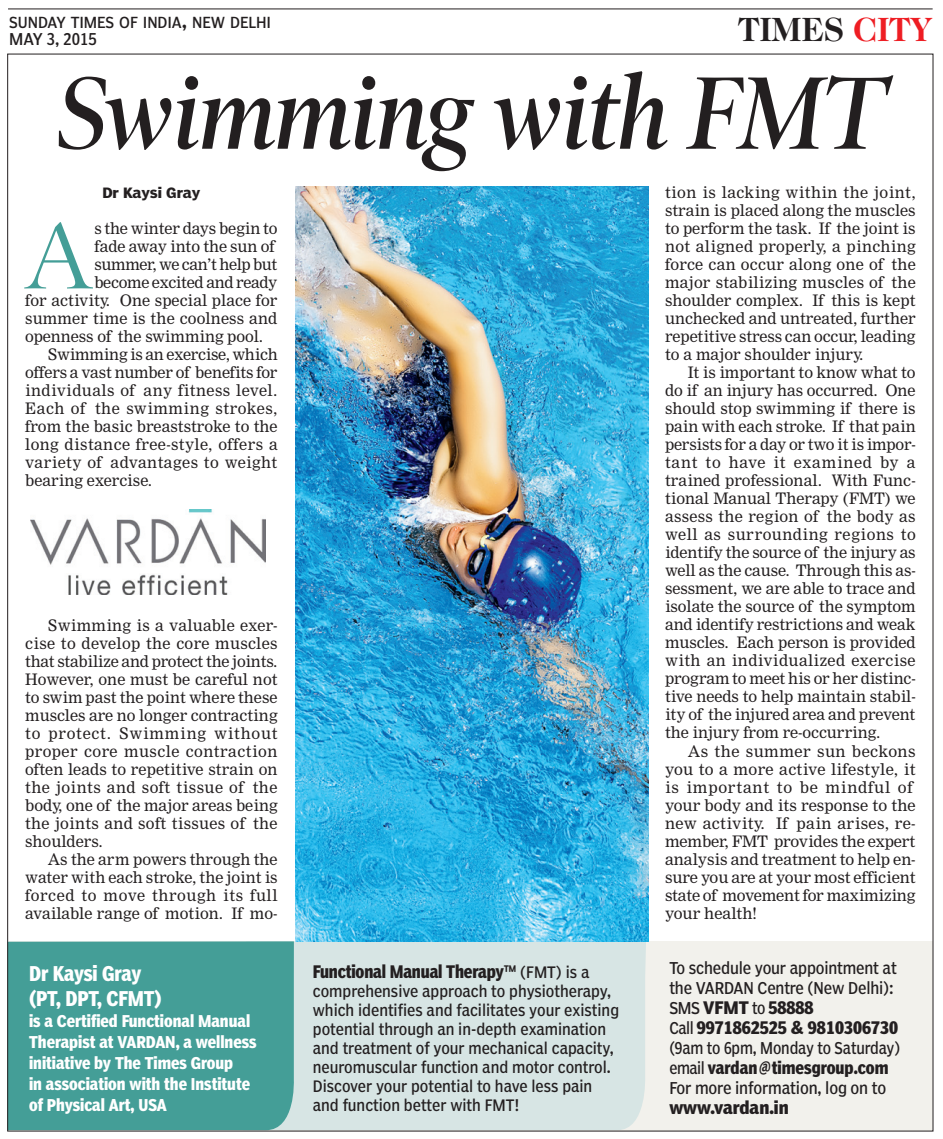
<style>
.page{position:relative;width:943px;height:1139px;background:#fff}
.page>*{position:absolute;margin:0;border:0;box-sizing:border-box;transform-origin:0 0}
.t1{font:italic 600 104px "Poynter OS Display";letter-spacing:-.01em;color:#231f20;scale:.89 1}
.t2{font:94.4px "Poynter OS Display";color:#449e97}
.t3{font:700 34px "Caslon Two Twenty Four";letter-spacing:-.01em;color:#231f20}
.t4{font:20px/25px "Poynter Agate One Bold Con";letter-spacing:-.005em;color:#fff;scale:.9 1}
.t5{font:17px/20px "Poynter Agate One Bold Con";color:#231f20}
.t6{font:17px "Poynter Agate One Bold Con";color:#231f20;scale:.9 1}
.t7{font:16.6px "Poynter Agate One Bold Con";color:#231f20;scale:.92 1}
.t8{font:16px/21px "Poynter Agate One Bold Con";color:#fff;scale:.93 1}
.t9{font:condensed 16px/20px "Poynter Agate One";letter-spacing:-.01em;color:#231f20;scale:.94 1}
.t10{font:condensed 16px "Poynter Agate One";letter-spacing:-.01em;color:#231f20;scale:.9 1}
.t11{font:condensed 16px "Poynter Agate One";letter-spacing:-.01em;color:#231f20;scale:.95 1}
.t12{font:condensed 16px "Poynter Agate One";letter-spacing:-.01em;color:#231f20}
.t13{font:15.6px/18px "Nimrod";color:#231f20;text-align:justify}
.t14{font:condensed 15.6px/19px "Poynter Agate One";color:#231f20;scale:.95 1}
.t15{font:15.6px "Nimrod";letter-spacing:.025em;color:#231f20}
.t16{font:15.6px "Nimrod";letter-spacing:-.02em;color:#231f20}
.t17{font:15.6px "Nimrod";letter-spacing:.035em;color:#231f20}
.t18{font:condensed 15px "Poynter Agate One";letter-spacing:-.005em;color:#231f20}
.t19{font:700 14px "Poynter Agate One";letter-spacing:-.005em;color:#231f20}
.s1{font-size:20px}
.s2{color:#ee1d23}
.s3{font-family:"Poynter Agate One";font-stretch:condensed}
.s4{font-family:"Poynter Agate One";font-stretch:condensed;font-size:15.6px}
.s5{font-family:"Poynter Agate One";font-stretch:condensed;font-size:16px}
</style>
<div class="page">
<div style="left:9px;top:941px;width:923px;height:189px;background:#f2f1ec"></div>
<div style="left:295px;top:941px;width:352px;height:188px;background:#d7e5e4"></div>
<div style="left:9px;top:941px;width:286px;height:188px;background:#449e97"></div>
<img style="left:30px;top:510px;width:236px;height:84px">
<img style="left:296px;top:186px;width:352px;height:755px">
<hr style="left:8px;top:8px;width:924px;height:1px;background:#231f20">
<p class="t18" style="left:9px;top:13px;width:263px">SUNDAY TIMES OF INDIA<span class="s1">,</span> NEW DELHI</p>
<p class="t12" style="left:9px;top:29px;width:89px">may 3, 2015</p>
<h3 class="t3" style="left:738px;top:10px;width:195px">TIMES <span class="s2">CITY</span></h3>
<h1 class="t1" style="left:58px;top:55px;width:932px">Swimming with FMT</h1>
<p class="t19" style="left:102px;top:185px;width:100px">Dr Kaysi Gray</p>
<h2 class="t2" style="left:25px;top:204px;width:68px">A</h2>
<p class="t13" style="left:94px;top:220px;width:185px">s the winter days begin to</p>
<p class="t13" style="left:94px;top:238px;width:182px">fade away into the sun of</p>
<p class="t16" style="left:94px;top:255px;width:184px">summer, we can’t help but</p>
<p class="t16" style="left:94px;top:273px;width:184px">become excited and ready</p>
<p class="t13" style="left:25px;top:292px;width:254px">for activity. One special place for</p>
<p class="t13" style="left:25px;top:310px;width:254px">summer time is the coolness and</p>
<p class="t13" style="left:25px;top:328px;width:239px">openness of the swimming pool.</p>
<p class="t13" style="left:48px;top:346px;width:231px">Swimming is an exercise, which</p>
<p class="t13" style="left:25px;top:364px;width:254px">offers a vast number of benefits for</p>
<p class="t15" style="left:25px;top:381px;width:254px">individuals of any fitness level.</p>
<p class="t17" style="left:25px;top:399px;width:254px">Each of the swimming strokes,</p>
<p class="t13" style="left:25px;top:418px;width:254px">from the basic breaststroke to the</p>
<p class="t15" style="left:25px;top:435px;width:254px">long distance free-style, offers a</p>
<p class="t15" style="left:25px;top:453px;width:254px">variety of advantages to weight</p>
<p class="t13" style="left:25px;top:472px;width:129px">bearing exercise.</p>
<p class="t13" style="left:25px;top:616px;width:254px;text-indent:23px">Swimming is a valuable exer&shy;cise to develop the core muscles that stabilize and protect the joints.<br>However, one must be careful not to swim past the point where these muscles are no longer contracting to protect. Swimming without proper core muscle contraction often leads to repetitive strain on the joints and soft tissue of the body, one of the major areas being the joints and soft tissues of the shoulders.</p>
<p class="t13" style="left:25px;top:850px;width:254px;text-indent:23px">As the arm powers through the water with each stroke, the joint is forced to move through its full available range of motion. If mo-</p>
<p class="t4" style="left:29px;top:960px;width:149px">Dr Kaysi Gray (PT, DPT, CFMT)</p>
<p class="t8" style="left:29px;top:1010px;width:246px">is a Certified Functional Manual<br>Therapist at VARDAN, a wellness initiative by The Times Group<br>in association with the Institute of Physical Art, USA</p>
<p class="t6" style="left:313px;top:960px;width:309px">Functional Manual Therapy<span class="s3">™</span> <span class="s4">(FMT) is a</span></p>
<p class="t14" style="left:313px;top:980px;width:324px">comprehensive approach to physiotherapy, which identifies and facilitates your existing potential through an in-depth examination and treatment of your mechanical capacity, neuromuscular function and motor control.<br>Discover your potential to have less pain and function better with FMT!</p>
<p class="t13" style="left:665px;top:184px;width:252px">tion is lacking within the joint, strain is placed along the muscles to perform the task. If the joint is not aligned properly, a pinching force can occur along one of the major stabilizing muscles of the shoulder complex. If this is kept unchecked and untreated, further repetitive stress can occur, leading to a major shoulder injury.</p>
<p class="t13" style="left:665px;top:363px;width:252px;text-indent:23px">It is important to know what to do if an injury has occurred. One should stop swimming if there is pain with each stroke. If that pain persists for a day or two it is impor&shy;tant to have it examined by a trained professional. With Func&shy;tional Manual Therapy (FMT) we assess the region of the body as well as surrounding regions to identify the source of the injury as well as the cause. Through this as&shy;sessment, we are able to trace and isolate the source of the symptom and identify restrictions and weak muscles. Each person is provided with an individualized exercise program to meet his or her distinc&shy;tive needs to help maintain stabil&shy;ity of the injured area and prevent the injury from re-occurring.</p>
<p class="t13" style="left:665px;top:742px;width:252px;text-align:left;text-indent:23px">As the summer sun beckons you to a more active lifestyle, it is important to be mindful of your body and its response to the new activity. If pain arises, re&shy;member, FMT provides the expert analysis and treatment to help en&shy;sure you are at your most efficient state of movement for maximizing your health!</p>
<p class="t9" style="left:669px;top:958px;width:243px">To schedule your appointment at the Vardan Centre (N ew Delhi):</p>
<p class="t5" style="left:669px;top:997px;width:230px"><span class="s5">SMS</span> VFMT <span class="s5">to</span> 58888<br><span class="s5">Call</span> 9971862525 &amp; 9810306730</p>
<p class="t10" style="left:669px;top:1038px;width:258px">(9am to 6pm, Monday to Saturday)</p>
<p class="t7" style="left:669px;top:1057px;width:240px"><span class="s5">email</span> vardan@timesgroup.com</p>
<p class="t11" style="left:669px;top:1078px;width:230px">For more information, log on to</p>
<p class="t5" style="left:669px;top:1097px;width:121px">www.vardan.in</p>
</div>
